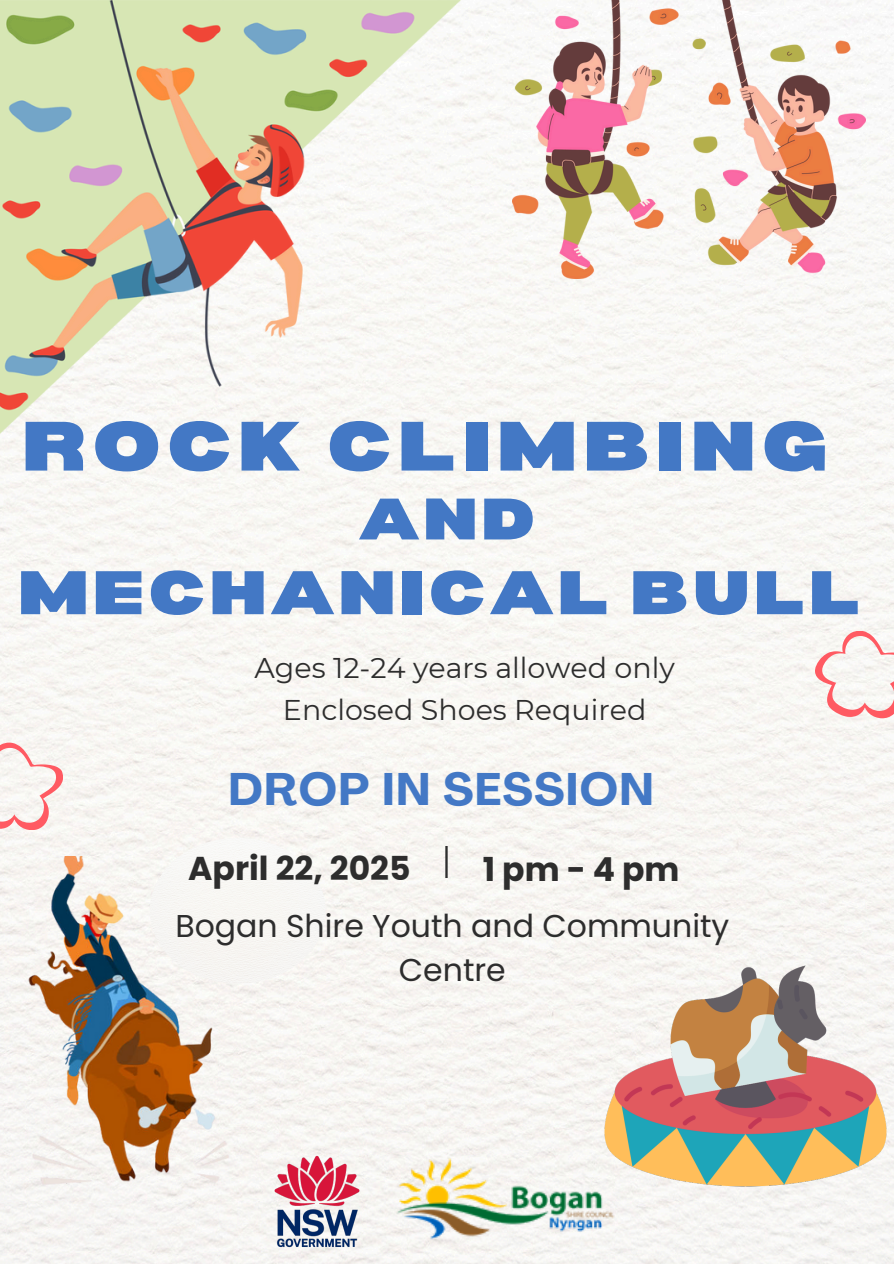
<style>
.page{position:relative;width:894px;height:1264px;background:#fff}
.page>*{position:absolute;margin:0;border:0;box-sizing:border-box;transform-origin:0 0}
.t1{font:900 expanded 68.25px "Bernoru";letter-spacing:.075em;color:#4378c5}
.t2{font:900 expanded 60.15px "Bernoru";letter-spacing:.05em;color:#4378c5}
.t3{font:900 expanded 57.15px "Bernoru";color:#4378c5}
.t4{font:700 45px "Agrandir";letter-spacing:.03em;color:#4378c5}
.t5{font:700 33px "Poppins";color:#2d2d2d}
.t6{font:31.5px/43.8px "Poppins";color:#2d2d2d;text-align:center}
.t7{font:28.5px/41.7px "Montserrat";color:#2d2d2d;text-align:center}
</style>
<div class="page">
<img style="left:0;top:0;width:893px;height:1263px">
<svg style="left:0;top:742px;width:63px;height:88px"></svg>
<img style="left:445px;top:846px;width:3px;height:32px">
<svg style="left:814px;top:630px;width:79px;height:88px"></svg>
<img style="left:0;top:0;width:460px;height:446px">
<img style="left:597px;top:958px;width:296px;height:234px">
<img style="left:512px;top:0;width:353px;height:278px">
<img style="left:0;top:856px;width:243px;height:330px">
<div style="left:150px;top:838px;width:175px;height:145px;background:#f7f6f3;border-radius:50%"></div>
<img style="left:268px;top:1148px;width:99px;height:106px">
<img style="left:395px;top:1155px;width:223px;height:89px">
<p class="t1" style="left:22px;top:407px;width:808px">ROCK CLIMBING</p>
<p class="t3" style="left:358px;top:486px;width:178px">AND</p>
<p class="t2" style="left:18px;top:558px;width:844px">MECHANICAL BULL</p>
<h1 class="t7" style="left:254px;top:647px;width:422px">Ages 12-24 years allowed only<br>Enclosed Shoes Required</h1>
<p class="t4" style="left:228px;top:771px;width:426px">DROP IN SESSION</p>
<h2 class="t5" style="left:188px;top:845px;width:224px">April 22, 2025</h2>
<h2 class="t5" style="left:482px;top:846px;width:198px">1pm-4pm</h2>
<p class="t6" style="left:175px;top:903px;width:555px">Bogan Shire Youth and Community<br>Centre</p>
</div>
